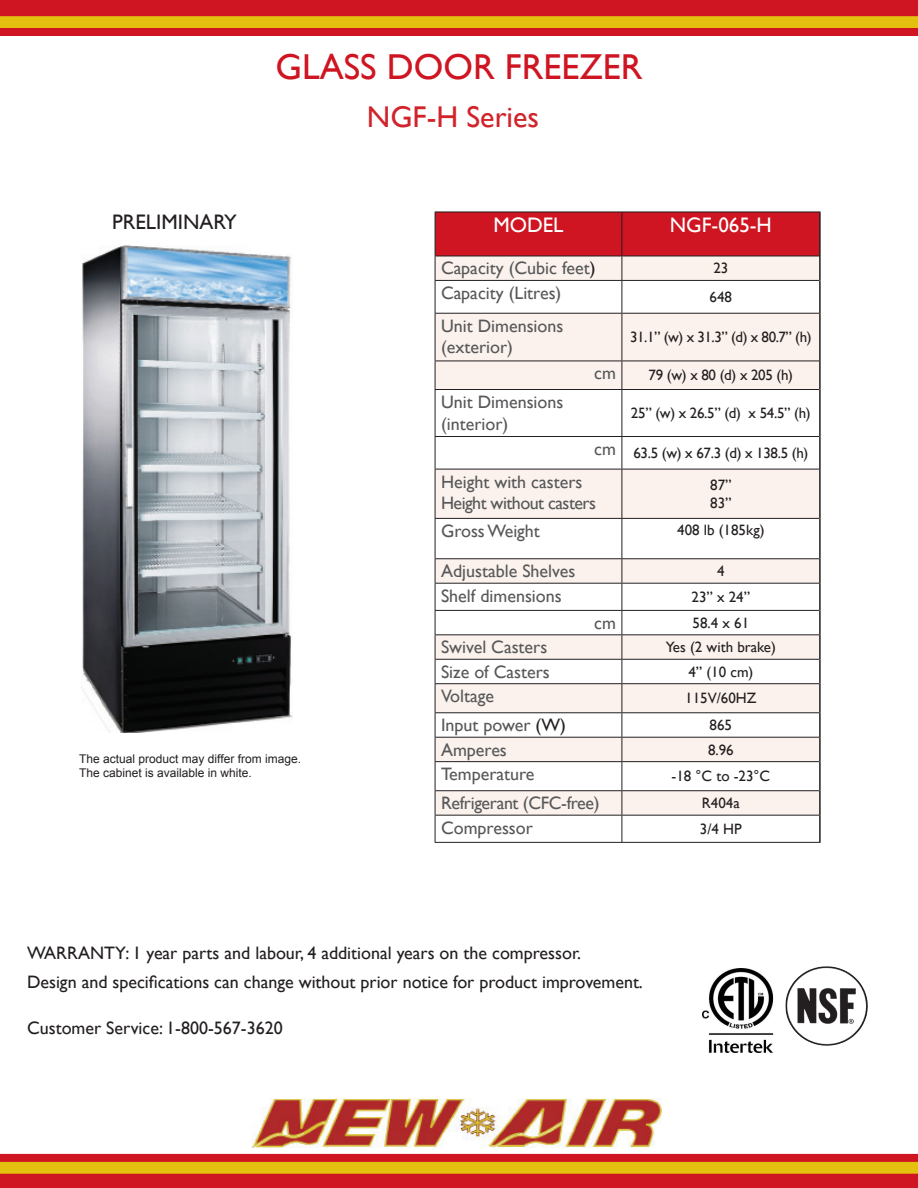
<style>
.page{position:relative;width:918px;height:1188px;background:#fff}
.page>*{position:absolute;margin:0;border:0;box-sizing:border-box;transform-origin:0 0}
.t1{font:36px "Gill Sans";color:#cf1521}
.t2{font:30px "Gill Sans";color:#d1232a}
.t3{font:21px "Gill Sans";color:#fff}
.t4{font:21px "Gill Sans";color:#231f20}
.t5{font:18px "Gill Sans";color:#57585a}
.t6{font:18px "Gill Sans";color:#231f20}
.t7{font:18px "Gill Sans";letter-spacing:-.02em;color:#57585a}
.t8{font:18px "Gill Sans";letter-spacing:-.03em;color:#57585a}
.t9{font:15px "Gill Sans";color:#231f20}
.t10{font:12px "Arial";color:#231f20}
.s1{color:#231f20}
</style>
<div class="page">
<svg style="left:436px;top:281px;width:186px;height:108px;fill:#fbf2ed"></svg>
<div style="left:623px;top:312px;width:196px;height:77px;background:#fbf2ed"></div>
<svg style="left:436px;top:390px;width:383px;height:452px"></svg>
<hr style="left:435px;top:280px;width:187px;height:1px;background:#231f20">
<hr style="left:622px;top:280px;width:197px;height:1px;background:#231f20">
<hr style="left:622px;top:281px;width:1px;height:32px;background:#231f20">
<hr style="left:435px;top:313px;width:187px;height:1px;background:#231f20">
<hr style="left:622px;top:313px;width:197px;height:1px;background:#231f20">
<hr style="left:622px;top:314px;width:1px;height:47px;background:#231f20">
<hr style="left:435px;top:361px;width:187px;height:1px;background:#231f20">
<hr style="left:622px;top:361px;width:197px;height:1px;background:#231f20">
<svg style="left:622px;top:361px;width:1px;height:28px"></svg>
<hr style="left:435px;top:389px;width:187px;height:1px;background:#231f20">
<hr style="left:622px;top:389px;width:197px;height:1px;background:#231f20">
<hr style="left:622px;top:390px;width:1px;height:46px;background:#231f20">
<hr style="left:435px;top:436px;width:187px;height:1px;background:#231f20">
<hr style="left:622px;top:436px;width:197px;height:1px;background:#231f20">
<hr style="left:622px;top:437px;width:1px;height:32px;background:#231f20">
<hr style="left:435px;top:469px;width:187px;height:1px;background:#231f20">
<hr style="left:622px;top:469px;width:197px;height:1px;background:#231f20">
<hr style="left:622px;top:469px;width:1px;height:49px;background:#231f20">
<hr style="left:435px;top:518px;width:187px;height:1px;background:#231f20">
<hr style="left:622px;top:518px;width:197px;height:1px;background:#231f20">
<hr style="left:622px;top:519px;width:1px;height:39px;background:#231f20">
<hr style="left:435px;top:558px;width:187px;height:1px;background:#231f20">
<hr style="left:622px;top:558px;width:197px;height:1px;background:#231f20">
<hr style="left:435px;top:583px;width:187px;height:1px;background:#231f20">
<hr style="left:622px;top:583px;width:197px;height:1px;background:#231f20">
<hr style="left:435px;top:610px;width:187px;height:1px;background:#231f20">
<hr style="left:622px;top:610px;width:197px;height:1px;background:#231f20">
<hr style="left:435px;top:634px;width:187px;height:1px;background:#231f20">
<hr style="left:622px;top:634px;width:197px;height:1px;background:#231f20">
<hr style="left:435px;top:659px;width:187px;height:1px;background:#231f20">
<hr style="left:622px;top:659px;width:197px;height:1px;background:#231f20">
<hr style="left:435px;top:683px;width:187px;height:1px;background:#231f20">
<hr style="left:622px;top:683px;width:197px;height:1px;background:#231f20">
<hr style="left:435px;top:712px;width:187px;height:1px;background:#231f20">
<hr style="left:622px;top:712px;width:197px;height:1px;background:#231f20">
<hr style="left:435px;top:737px;width:187px;height:1px;background:#231f20">
<hr style="left:622px;top:737px;width:197px;height:1px;background:#231f20">
<hr style="left:435px;top:761px;width:187px;height:1px;background:#231f20">
<hr style="left:622px;top:761px;width:197px;height:1px;background:#231f20">
<hr style="left:435px;top:790px;width:187px;height:1px;background:#231f20">
<hr style="left:622px;top:790px;width:197px;height:1px;background:#231f20">
<hr style="left:435px;top:815px;width:187px;height:1px;background:#231f20">
<hr style="left:622px;top:815px;width:197px;height:1px;background:#231f20">
<svg style="left:622px;top:559px;width:1px;height:283px"></svg>
<hr style="left:819px;top:212px;width:2px;height:44px;background:#231f20">
<hr style="left:819px;top:256px;width:2px;height:24px;background:#231f20">
<hr style="left:819px;top:280px;width:2px;height:33px;background:#231f20">
<hr style="left:819px;top:313px;width:2px;height:48px;background:#231f20">
<hr style="left:819px;top:361px;width:2px;height:29px;background:#231f20">
<hr style="left:819px;top:390px;width:2px;height:47px;background:#231f20">
<hr style="left:819px;top:437px;width:2px;height:32px;background:#231f20">
<hr style="left:819px;top:469px;width:2px;height:49px;background:#231f20">
<hr style="left:819px;top:518px;width:2px;height:41px;background:#231f20">
<hr style="left:819px;top:559px;width:2px;height:24px;background:#231f20">
<hr style="left:819px;top:583px;width:2px;height:27px;background:#231f20">
<hr style="left:819px;top:610px;width:2px;height:25px;background:#231f20">
<hr style="left:819px;top:635px;width:2px;height:24px;background:#231f20">
<hr style="left:819px;top:659px;width:2px;height:25px;background:#231f20">
<hr style="left:819px;top:684px;width:2px;height:29px;background:#231f20">
<hr style="left:819px;top:713px;width:2px;height:24px;background:#231f20">
<hr style="left:819px;top:737px;width:2px;height:25px;background:#231f20">
<hr style="left:819px;top:762px;width:2px;height:29px;background:#231f20">
<hr style="left:819px;top:791px;width:2px;height:24px;background:#231f20">
<hr style="left:819px;top:815px;width:2px;height:27px;background:#231f20">
<svg style="left:435px;top:212px;width:385px;height:68px;background:#d96066"></svg>
<hr style="left:435px;top:281px;width:1px;height:32px;background:#231f20">
<hr style="left:435px;top:314px;width:1px;height:47px;background:#231f20">
<svg style="left:435px;top:361px;width:1px;height:28px"></svg>
<hr style="left:435px;top:390px;width:1px;height:46px;background:#231f20">
<hr style="left:435px;top:437px;width:1px;height:32px;background:#231f20">
<hr style="left:435px;top:469px;width:1px;height:49px;background:#231f20">
<hr style="left:435px;top:519px;width:1px;height:39px;background:#231f20">
<svg style="left:435px;top:559px;width:1px;height:283px"></svg>
<hr style="left:435px;top:842px;width:187px;height:1px;background:#231f20">
<hr style="left:622px;top:842px;width:199px;height:1px;background:#231f20">
<svg style="left:0;top:0;width:918px;height:36px;background:#d54d1a"></svg>
<svg style="left:0;top:1154px;width:918px;height:34px;background:#d5501a"></svg>
<img style="left:251px;top:1098px;width:411px;height:49px">
<img style="left:703px;top:968px;width:71px;height:85px">
<img style="left:785px;top:966px;width:83px;height:80px">
<img style="left:81px;top:246px;width:211px;height:487px">
<p class="t4" style="left:112px;top:210px;width:126px">PRELIMINARY</p>
<p class="t1" style="left:276px;top:46px;width:368px">GLASS DOOR FREEZER</p>
<p class="t2" style="left:367px;top:100px;width:174px">NGF-H Series</p>
<p class="t3" style="left:493px;top:213px;width:72px">MODEL</p>
<p class="t3" style="left:670px;top:213px;width:104px">NGF-065-H</p>
<p class="t5" style="left:441px;top:258px;width:156px">Capacity (Cubic feet<span class="s1">)</span></p>
<p class="t9" style="left:713px;top:260px;width:16px">23</p>
<p class="t5" style="left:441px;top:282px;width:122px">Capacity (Litres)</p>
<p class="t9" style="left:710px;top:288px;width:24px">648</p>
<p class="t5" style="left:441px;top:315px;width:124px">Unit Dimensions</p>
<p class="t5" style="left:441px;top:337px;width:73px">(exterior)</p>
<p class="t9" style="left:630px;top:328px;width:183px">31.1” (w) x 31.3” (d) x 80.7” (h)</p>
<p class="t5" style="left:441px;top:391px;width:124px">Unit Dimensions</p>
<p class="t5" style="left:441px;top:413px;width:69px">(interior)</p>
<p class="t5" style="left:594px;top:363px;width:23px">cm</p>
<p class="t9" style="left:649px;top:367px;width:146px">79 (w) x 80 (d) x 205 (h)</p>
<p class="t9" style="left:631px;top:404px;width:181px">25” (w) x 26.5” (d) x 54.5” (h)</p>
<p class="t5" style="left:594px;top:438px;width:23px">cm</p>
<p class="t9" style="left:633px;top:444px;width:177px">63.5 (w) x 67.3 (d) x 138.5 (h)</p>
<p class="t5" style="left:441px;top:471px;width:143px">Height with casters</p>
<p class="t8" style="left:441px;top:493px;width:157px">Height without casters</p>
<p class="t9" style="left:710px;top:476px;width:23px">87”</p>
<p class="t9" style="left:710px;top:494px;width:23px">83”</p>
<p class="t10" style="left:79px;top:751px;width:223px">The actual product may differ from image.</p>
<p class="t10" style="left:79px;top:765px;width:174px">The cabinet is available in white.</p>
<p class="t5" style="left:441px;top:520px;width:100px">Gross Weight</p>
<p class="t9" style="left:677px;top:521px;width:89px">408 lb (185kg)</p>
<p class="t5" style="left:441px;top:561px;width:136px">Adjustable Shelves</p>
<p class="t9" style="left:717px;top:562px;width:9px">4</p>
<p class="t5" style="left:441px;top:585px;width:122px">Shelf dimensions</p>
<p class="t9" style="left:692px;top:588px;width:60px">23” x 24”</p>
<p class="t5" style="left:594px;top:612px;width:23px">cm</p>
<p class="t9" style="left:693px;top:614px;width:58px">58.4 x 61</p>
<p class="t5" style="left:441px;top:637px;width:108px">Swivel Casters</p>
<p class="t9" style="left:666px;top:638px;width:112px">Yes (2 with brake)</p>
<p class="t5" style="left:441px;top:661px;width:110px">Size of Casters</p>
<p class="t9" style="left:688px;top:663px;width:67px">4” (10 cm)</p>
<p class="t5" style="left:441px;top:686px;width:54px">Voltage</p>
<p class="t9" style="left:685px;top:690px;width:73px">115V/60HZ</p>
<p class="t5" style="left:441px;top:715px;width:126px">Input power <span class="s1">(W)</span></p>
<p class="t9" style="left:710px;top:716px;width:24px">865</p>
<p class="t5" style="left:441px;top:739px;width:67px">Amperes</p>
<p class="t9" style="left:708px;top:741px;width:27px">8.96</p>
<p class="t5" style="left:441px;top:764px;width:95px">Temperature</p>
<p class="t9" style="left:672px;top:768px;width:100px">-18 °C to -23°C</p>
<p class="t7" style="left:441px;top:793px;width:160px">Refrigerant (CFC-free)</p>
<p class="t9" style="left:702px;top:794px;width:39px">R404a</p>
<p class="t5" style="left:441px;top:817px;width:93px">Compressor</p>
<p class="t9" style="left:700px;top:820px;width:43px">3/4 HP</p>
<p class="t6" style="left:27px;top:943px;width:556px">WARRANTY: 1 year parts and labour, 4 additional years on the compressor.</p>
<p class="t6" style="left:27px;top:972px;width:617px">Design and specifications can change without prior notice for product improvement.</p>
<p class="t6" style="left:27px;top:1018px;width:257px">Customer Service: 1-800-567-3620</p>
</div>
